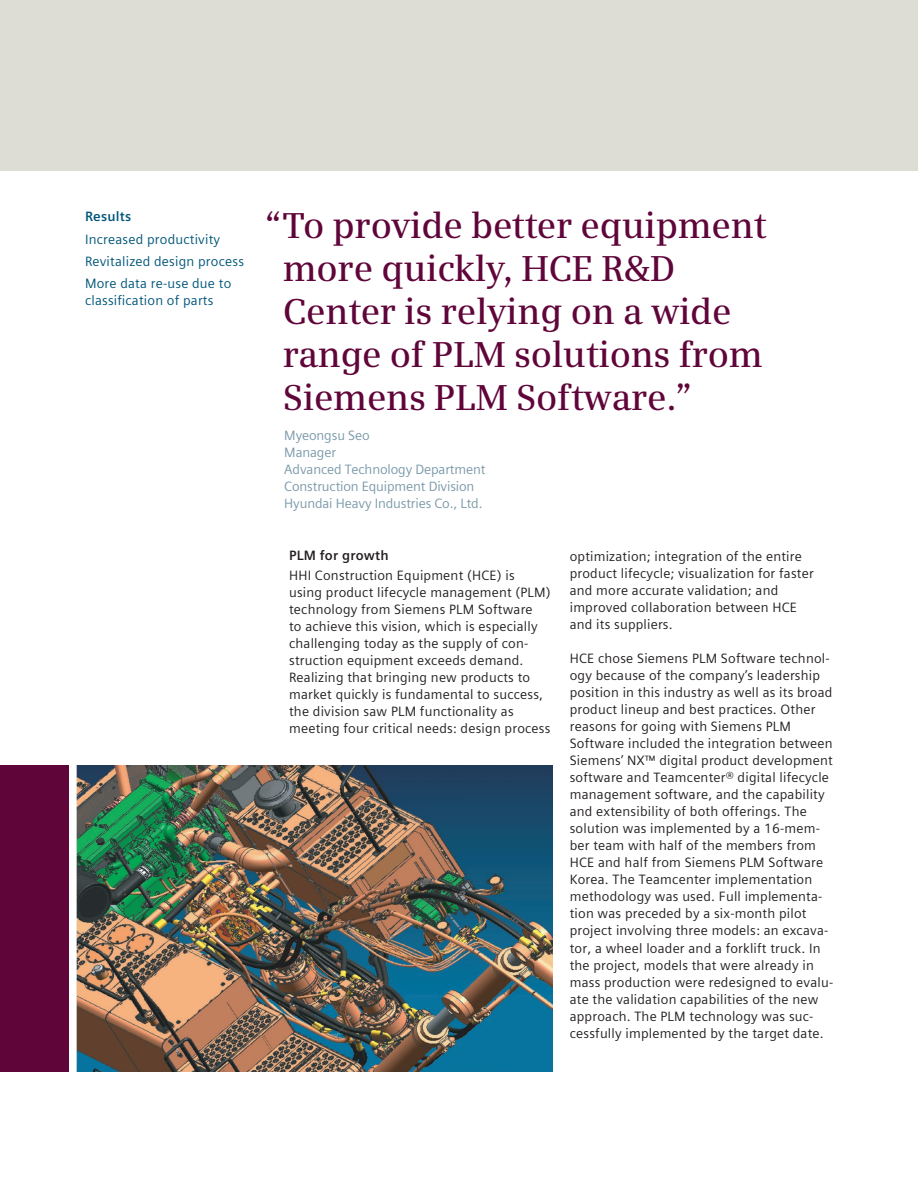
<style>
.page{position:relative;width:918px;height:1188px;background:#fff}
.page>*{position:absolute;margin:0;border:0;box-sizing:border-box;transform-origin:0 0}
.t1{font:600 36px/43.2px "Siemens Serif";letter-spacing:-.01em;color:#60053a}
.t2{font:13.5px/17px "Siemens Sans Global";letter-spacing:.015em;color:#231f20}
.t3{font:13.5px/17px "Siemens Sans Global";letter-spacing:-.01em;color:#7b99a9}
.t4{font:13.5px/22.4px "Siemens Sans Global";letter-spacing:.015em;color:#00567a}
.t5{font:700 13.5px "Siemens Sans Global";letter-spacing:.015em;color:#231f20}
.t6{font:700 13.5px "Siemens Sans Global";letter-spacing:.015em;color:#00567a}
</style>
<div class="page">
<div style="left:0;top:0;width:918px;height:170px;background:#deddd5"></div>
<img style="left:77px;top:765px;width:476px;height:306px">
<div style="left:0;top:765px;width:68px;height:306px;background:#60053a"></div>
<p class="t6" style="left:85px;top:206px;width:48px">Results</p>
<p class="t4" style="left:85px;top:228px;width:160px">Increased productivity<br>Revitalized design process<br>More data re-use due to</p>
<p class="t4" style="left:85px;top:290px;width:130px">classification of parts</p>
<h1 class="t1" style="left:283px;top:203px;width:485px;text-indent:-18px">“To provide better equipment more quickly, HCE R&amp;D<br>Center is relying on a wide range of PLM solutions from<br>Siemens PLM Software.”</h1>
<p class="t3" style="left:284px;top:427px;width:203px">Myeongsu Seo<br>Manager<br>Advanced Technology Department<br>Construction Equipment Division<br>Hyundai Heavy Industries Co., Ltd.</p>
<p class="t5" style="left:289px;top:545px;width:101px">PLM for growth</p>
<p class="t2" style="left:289px;top:567px;width:263px">HHI Construction Equipment (HCE) is using product lifecycle management (PLM) technology from Siemens PLM Software<br>to achieve this vision, which is especially challenging today as the supply of con&shy;struction equipment exceeds demand.<br>Realizing that bringing new products to market quickly is fundamental to success, the division saw PLM functionality as meeting four critical needs: design process</p>
<p class="t2" style="left:570px;top:548px;width:246px">optimization; integration of the entire product lifecycle; visualization for faster and more accurate validation; and improved collaboration between HCE and its suppliers.</p>
<p class="t2" style="left:570px;top:650px;width:265px">HCE chose Siemens PLM Software technol&shy;ogy because of the company’s leadership position in this industry as well as its broad product lineup and best practices. Other reasons for going with Siemens PLM Software included the integration between Siemens’ NX™ digital product development software and Teamcenter® digital lifecycle management software, and the capability and extensibility of both offerings. The solution was implemented by a 16-mem&shy;ber team with half of the members from HCE and half from Siemens PLM Software Korea. The Teamcenter implementation methodology was used. Full implementa&shy;tion was preceded by a six-month pilot project involving three models: an excava&shy;tor, a wheel loader and a forklift truck. In the project, models that were already in mass production were redesigned to evalu&shy;ate the validation capabilities of the new approach. The PLM technology was suc&shy;cessfully implemented by the target date.</p>
</div>
